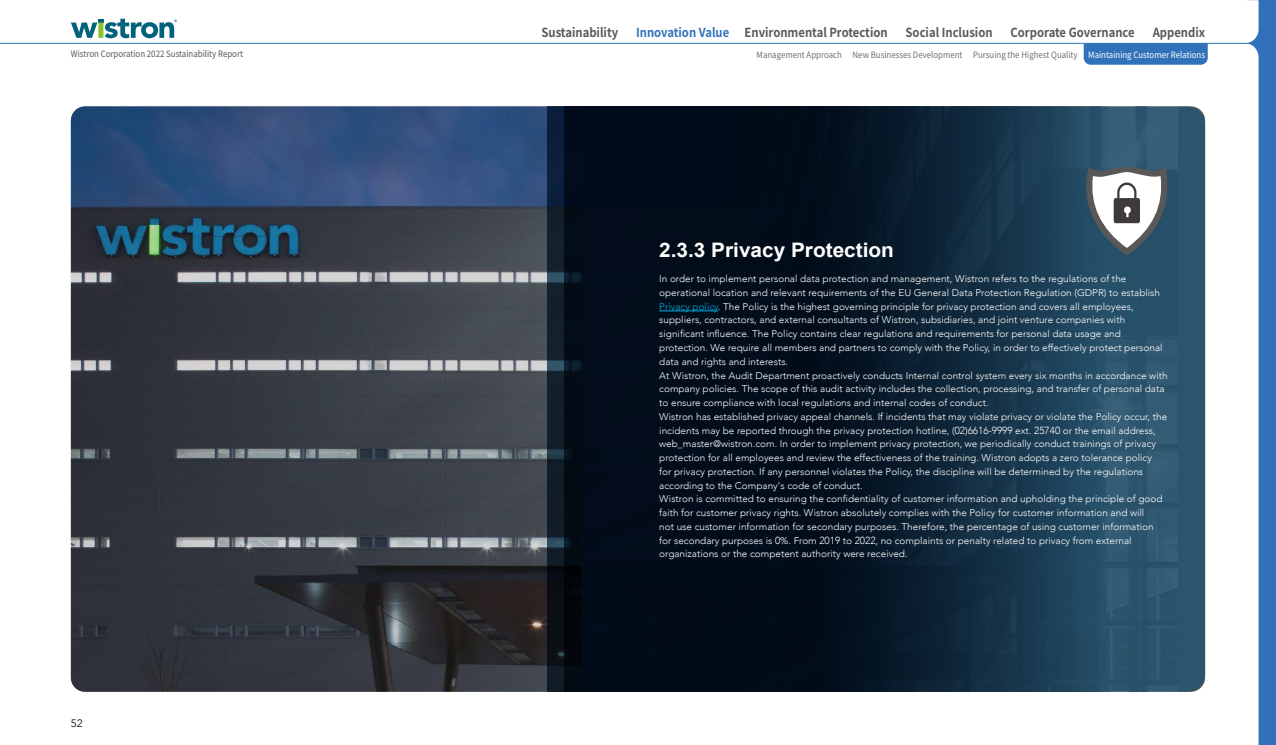
<style>
.page{position:relative;width:1276px;height:745px;background:#fff}
.page>*{position:absolute;margin:0;border:0;box-sizing:border-box;transform-origin:0 0}
.t1{font:700 20px "Arial";color:#fff;scale:1.04 1}
.t2{font:700 12.5px "Source Han Sans TC";color:#595757;scale:.9 1}
.t3{font:300 10.75px "Avenir";color:#000;scale:1.05 1}
.t4{font:300 9.75px/13.8px "Avenir";color:#fff}
.t5{font:8.75px "Source Han Sans TC";color:#727171;scale:.9 1}
.t6{font:8.75px "Source Han Sans TC";color:#595757;scale:.9 1}
.s1{color:#3071b9}
.s2{color:#fff}
.s3{color:#00afe7}
.s4{font-size:10.25px}
</style>
<div class="page">
<div style="left:1247px;top:0;width:29px;height:744px;background:#3071b9"></div>
<svg style="left:0;top:0;width:1258px;height:43px"></svg>
<div style="left:1247px;top:44px;width:11px;height:700px;background:#fff"></div>
<hr style="left:0;top:43px;width:1267px;height:1px;background:#3071b9">
<svg style="left:1083px;top:43px;width:124px;height:22px;background:#3574ba"></svg>
<svg style="left:71px;top:19px;width:106px;height:19px"></svg>
<img style="left:71px;top:106px;width:476px;height:585px">
<div style="left:1185px;top:106px;width:20px;height:585px;background:#2c546c"></div>
<svg style="left:547px;top:106px;width:18px;height:585px;background:#111f2d"></svg>
<svg style="left:565px;top:106px;width:620px;height:585px;background:#0e2334"></svg>
<hr style="left:659px;top:310px;width:59px;height:1px;background:#00afe7">
<svg style="left:1082px;top:167px;width:89px;height:88px"></svg>
<p class="t6" style="left:71px;top:49px;width:193px">Wistron Corporation 2022 Sustainability Report</p>
<p class="t3" style="left:71px;top:716px;width:13px">52</p>
<p class="t2" style="left:541px;top:25px;width:87px">Sustainability</p>
<p class="t2" style="left:636px;top:25px;width:281px"><span class="s1">Innovation Value</span> Environmental Protection</p>
<p class="t2" style="left:905px;top:25px;width:98px">Social Inclusion</p>
<p class="t2" style="left:1010px;top:25px;width:140px">Corporate Governance</p>
<p class="t2" style="left:1152px;top:25px;width:60px">Appendix</p>
<p class="t5" style="left:756px;top:50px;width:500px">Management Approach New Businesses Development Pursuing the Highest Quality <span class="s2">Maintaining Customer Relations</span></p>
<h1 class="t1" style="left:659px;top:236px;width:227px">2.3.3 Privacy Protection</h1>
<p class="t4" style="left:659px;top:272px;width:510px">In order to implement personal data protection and management, Wistron refers to the regulations of the operational location and relevant requirements of the EU General Data Protection Regulation (GDPR) to establish <span class="s3">Privacy policy</span>. The Policy is the highest governing principle for privacy protection and covers all employees, suppliers, contractors, and external consultants of Wistron, subsidiaries, and joint venture companies with significant influence. The Policy contains clear regulations and requirements for personal data usage and protection. We require all members and partners to comply with the Policy, in order to effectively protect personal data and rights and interests.<br>At Wistron, the Audit Department proactively conducts Internal control system every six months in accordance with company policies. The scope of this audit activity includes the collection, processing, and transfer of personal data to ensure compliance with local regulations and internal codes of conduct.<br>Wistron has established privacy appeal channels. If incidents that may violate privacy or violate the Policy occur, the incidents may be reported through the privacy protection hotline, (<span class="s4">02</span>)<span class="s4">6616</span>-<span class="s4">9999</span> ext. <span class="s4">25740</span> or the email address, web_master@wistron.com. In order to implement privacy protection, we periodically conduct trainings of privacy protection for all employees and review the effectiveness of the training. Wistron adopts a zero tolerance policy<br>for privacy protection. If any personnel violates the Policy, the discipline will be determined by the regulations according to the Company's code of conduct.<br>Wistron is committed to ensuring the confidentiality of customer information and upholding the principle of good faith for customer privacy rights. Wistron absolutely complies with the Policy for customer information and will<br>not use customer information for secondary purposes. Therefore, the percentage of using customer information for secondary purposes is <span class="s4">0</span>%. From <span class="s4">2019</span> to <span class="s4">2022</span>, no complaints or penalty related to privacy from external organizations or the competent authority were received.</p>
</div>
